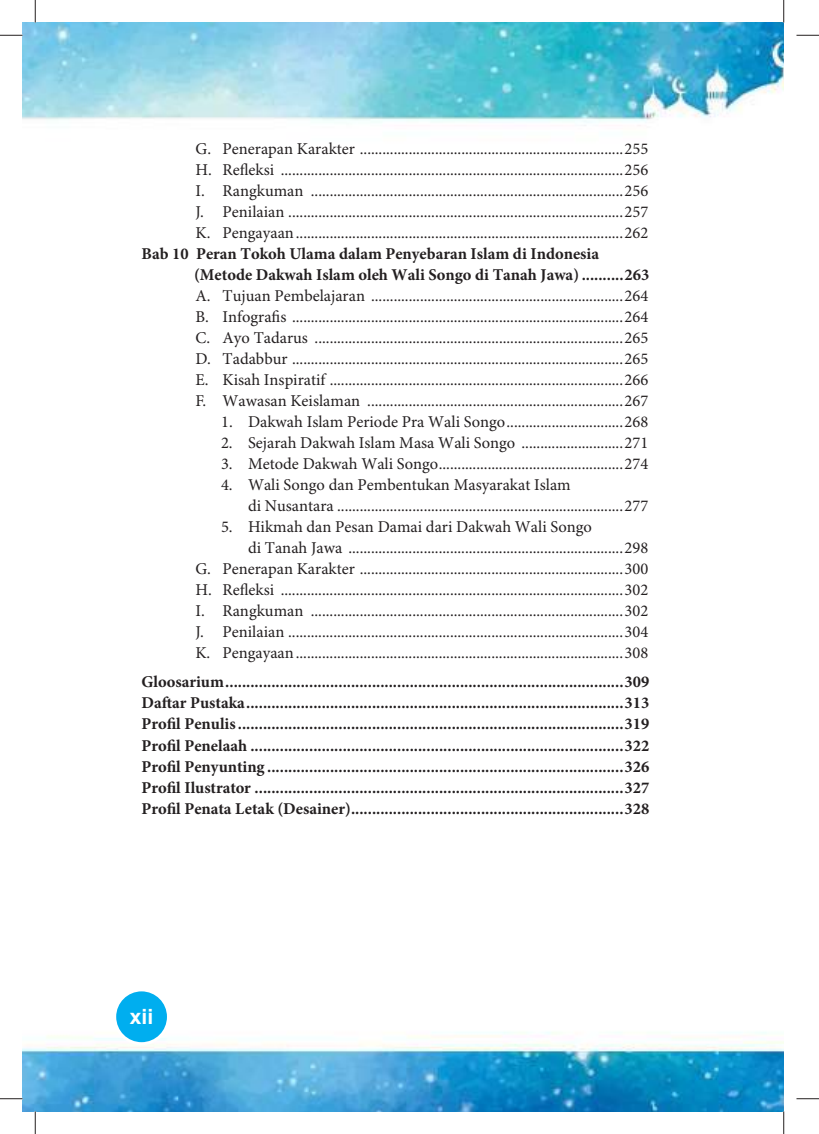
<style>
.page{position:relative;width:819px;height:1134px;background:#fff}
.page>*{position:absolute;margin:0;border:0;box-sizing:border-box;transform-origin:0 0}
.t1{font:700 21px "Arial";color:#fff}
.t2{font:16.5px/21px "Minion Pro";color:#231f20;text-align:justify}
.t3{font:700 16.5px/21px "Minion Pro";color:#231f20}
</style>
<div class="page">
<img style="left:22px;top:22px;width:762px;height:1089px">
<div style="left:115px;top:989px;width:53px;height:54px;background:#00aeef;border-radius:50%"></div>
<div style="left:113px;top:988px;width:57px;height:57px;border:3px solid #fff;border-radius:50%"></div>
<hr style="left:0;top:34px;width:23px;height:2px;background:#fff">
<hr style="left:0;top:1097px;width:23px;height:2px;background:#fff">
<hr style="left:34px;top:0;width:2px;height:23px;background:#fff">
<svg style="left:0;top:35px;width:23px;height:1px"></svg>
<svg style="left:796px;top:35px;width:23px;height:1px"></svg>
<svg style="left:0;top:1098px;width:23px;height:1px"></svg>
<svg style="left:796px;top:1098px;width:23px;height:1px"></svg>
<svg style="left:35px;top:0;width:1px;height:23px"></svg>
<svg style="left:35px;top:1111px;width:1px;height:23px"></svg>
<svg style="left:783px;top:0;width:1px;height:23px"></svg>
<svg style="left:783px;top:1111px;width:1px;height:23px"></svg>
<p class="t2" style="left:196px;top:138px;width:454px">G. Penerapan Karakter ......................................................................255<br>H. Refleksi ...........................................................................................256<br>I. Rangkuman ...................................................................................256<br>J. Penilaian .........................................................................................257<br>K. Pengayaan .......................................................................................262</p>
<p class="t3" style="left:194px;top:244px;width:457px;text-indent:-53px">Bab 10 Peran Tokoh Ulama dalam Penyebaran Islam di Indonesia (Metode Dakwah Islam oleh Wali Songo di Tanah Jawa) ..........263</p>
<p class="t2" style="left:196px;top:285px;width:454px">A. Tujuan Pembelajaran ...................................................................264<br>B. Infografis ........................................................................................264<br>C. Ayo Tadarus ..................................................................................265<br>D. Tadabbur ........................................................................................265<br>E. Kisah Inspiratif ..............................................................................266<br>F. Wawasan Keislaman ....................................................................267</p>
<p class="t2" style="left:221px;top:411px;width:429px">1. Dakwah Islam Periode Pra Wali Songo ...............................268</p>
<p class="t2" style="left:221px;top:432px;width:429px">2. Sejarah Dakwah Islam Masa Wali Songo ...........................271</p>
<p class="t2" style="left:221px;top:453px;width:429px">3. Metode Dakwah Wali Songo .................................................274</p>
<p class="t2" style="left:248px;top:474px;width:402px;text-indent:-27px">4. Wali Songo dan Pembentukan Masyarakat Islam<br>di Nusantara ............................................................................277</p>
<p class="t2" style="left:221px;top:516px;width:372px">5. Hikmah dan Pesan Damai dari Dakwah Wali Songo</p>
<p class="t2" style="left:248px;top:537px;width:402px">di Tanah Jawa .........................................................................298</p>
<p class="t2" style="left:195px;top:559px;width:454px">G. Penerapan Karakter ......................................................................300</p>
<p class="t2" style="left:195px;top:580px;width:454px">H. Refleksi ...........................................................................................302</p>
<p class="t2" style="left:195px;top:601px;width:454px">I. Rangkuman ...................................................................................302</p>
<p class="t2" style="left:195px;top:622px;width:454px">J. Penilaian .........................................................................................304</p>
<p class="t2" style="left:195px;top:643px;width:454px">K. Pengayaan .......................................................................................308</p>
<p class="t3" style="left:141px;top:673px;width:509px;text-align:justify">Gloosarium ...............................................................................................309<br>Daftar Pustaka ..........................................................................................313<br>Profil Penulis ............................................................................................319<br>Profil Penelaah .........................................................................................322<br>Profil Penyunting .....................................................................................326<br>Profil Ilustrator ........................................................................................327<br>Profil Penata Letak (Desainer) .................................................................328</p>
<p class="t1" style="left:130px;top:1004px;width:25px">xii</p>
</div>
